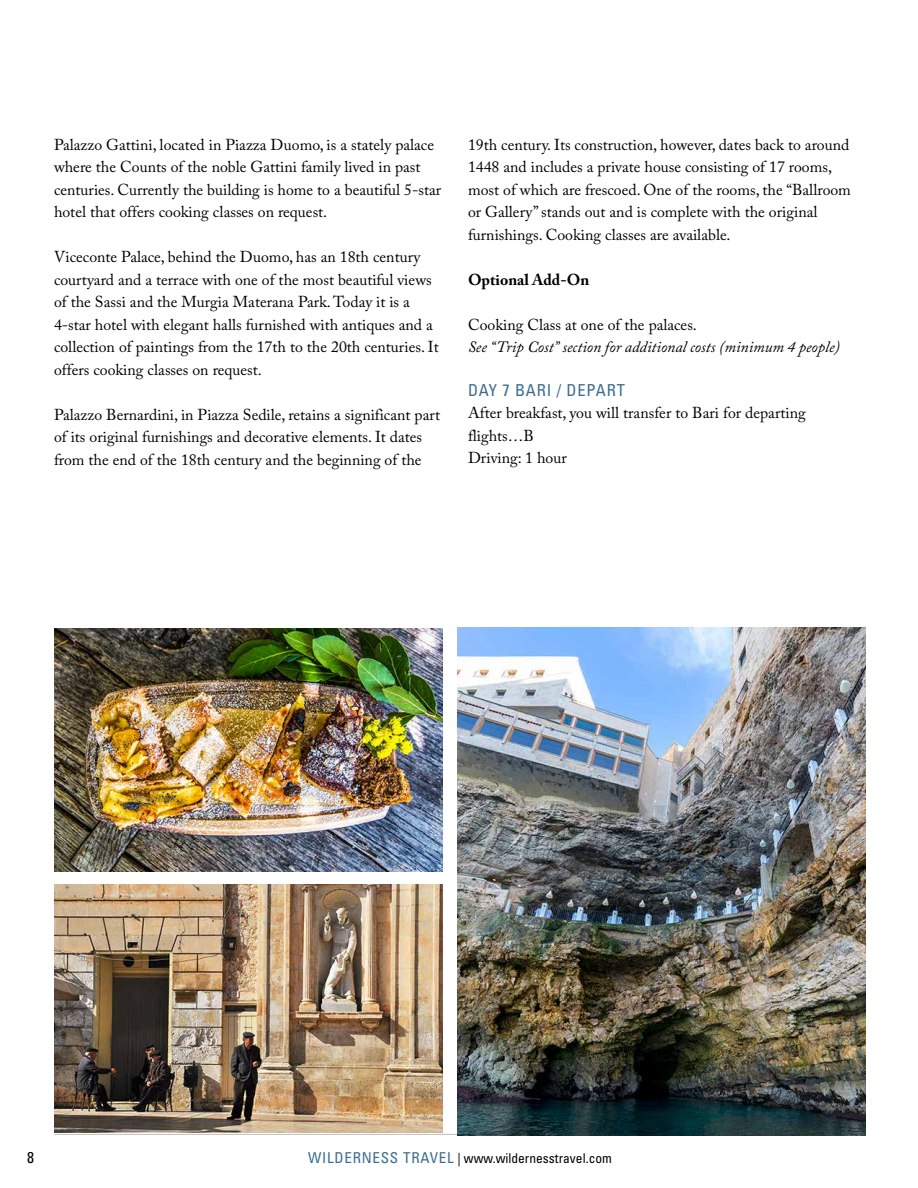
<style>
.page{position:relative;width:918px;height:1188px;background:#fff}
.page>*{position:absolute;margin:0;border:0;box-sizing:border-box;transform-origin:0 0}
.t1{font:condensed 16.5px "Univers LT Std";letter-spacing:.05em;color:#3d6d91}
.t2{font:15.75px/22.5px "Adobe Caslon Pro";color:#000}
.t3{font:italic 15.75px "Adobe Caslon Pro";color:#000}
.t4{font:700 15.75px "Adobe Caslon Pro";color:#000}
.t5{font:condensed 15.75px "Univers LT Std";color:#000}
.t6{font:condensed 13.5px "Univers LT Std";color:#000}
.s1{font-size:15px;color:#3d6d91}
</style>
<div class="page">
<hr style="left:55px;top:1134px;width:809px;height:1px;background:#bcbec0">
<img style="left:457px;top:628px;width:408px;height:508px">
<img style="left:54px;top:884px;width:389px;height:249px">
<img style="left:54px;top:629px;width:389px;height:242px">
<p class="t2" style="left:54px;top:133px;width:389px">Palazzo Gattini, located in Piazza Duomo, is a stately palace where the Counts of the noble Gattini family lived in past centuries. Currently the building is home to a beautiful 5-star hotel that offers cooking classes on request.</p>
<p class="t2" style="left:54px;top:246px;width:386px">Viceconte Palace, behind the Duomo, has an 18th century courtyard and a terrace with one of the most beautiful views of the Sassi and the Murgia Materana Park. Today it is a 4-star hotel with elegant halls furnished with antiques and a collection of paintings from the 17th to the 20th centuries. It offers cooking classes on request.</p>
<p class="t2" style="left:54px;top:403px;width:388px">Palazzo Bernardini, in Piazza Sedile, retains a significant part of its original furnishings and decorative elements. It dates from the end of the 18th century and the beginning of the</p>
<p class="t2" style="left:468px;top:133px;width:384px">19th century. Its construction, however, dates back to around 1448 and includes a private house consisting of 17 rooms, most of which are frescoed. One of the rooms, the “Ballroom or Gallery” stands out and is complete with the original furnishings. Cooking classes are available.</p>
<p class="t4" style="left:468px;top:270px;width:123px">Optional Add-On</p>
<p class="t2" style="left:468px;top:313px;width:230px">Cooking Class at one of the palaces.</p>
<p class="t3" style="left:468px;top:338px;width:373px">See “Trip Cost” section for additional costs (minimum 4 people)</p>
<p class="t1" style="left:468px;top:379px;width:158px">DAY 7 BARI / DEPART</p>
<p class="t2" style="left:468px;top:402px;width:339px">After breakfast, you will transfer to Bari for departing flights…B<br>Driving: 1 hour</p>
<p class="t5" style="left:27px;top:1148px;width:8px">8</p>
<p class="t6" style="left:308px;top:1150px;width:305px"><span class="s1">WILDERNESS TRAVEL</span> | www.wildernesstravel.com</p>
</div>
